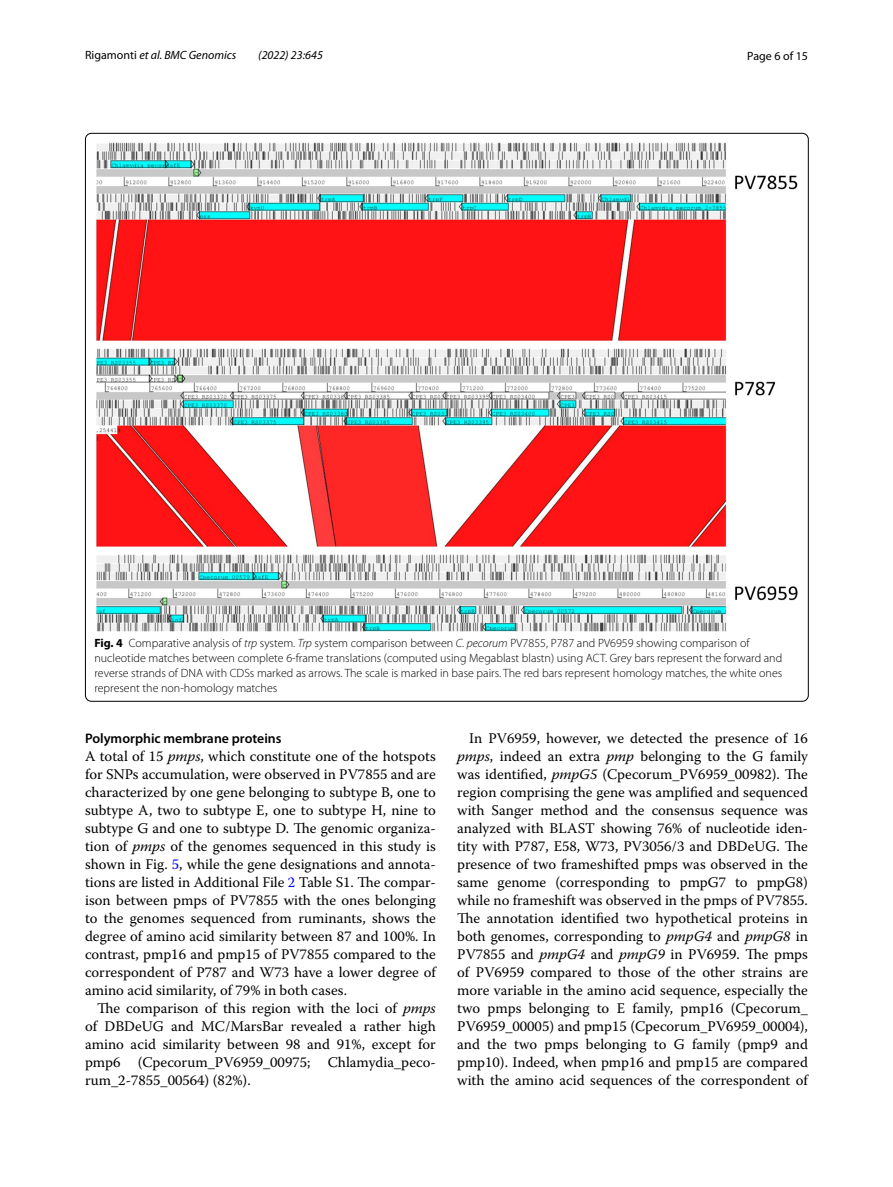
<style>
.page{position:relative;width:893px;height:1187px;background:#fff}
.page>*{position:absolute;margin:0;border:0;box-sizing:border-box;transform-origin:0 0}
.t1{font:14.7px/18px "Warnock Pro";color:#000;text-align:justify}
.t2{font:600 13.8px "Myriad Pro";color:#000}
.t3{font:300 12px/15px "Myriad Pro";color:#000}
.t4{font:italic 12px "Myriad Pro";color:#000}
.t5{font:12px "Myriad Pro";color:#000}
.s1{font-style:normal}
.s2{font-weight:700}
.s3{font-style:italic}
.s4{color:#00f}
</style>
<div class="page">
<img style="left:97px;top:142px;width:700px;height:489px">
<p class="t4" style="left:85px;top:48px;width:153px"><span class="s1">Rigamonti</span> et al. BMC Genomics</p>
<p class="t4" style="left:258px;top:48px;width:66px">(2022) 23:645</p>
<p class="t5" style="left:747px;top:48px;width:62px">Page 6 of 15</p>
<p class="t3" style="left:94px;top:635px;width:689px"><span class="s2">Fig. 4</span> Comparative analysis of <span class="s3">trp</span> system<span class="s3">. Trp</span> system comparison between <span class="s3">C. pecorum</span> PV7855, P787 and PV6959 showing comparison of nucleotide matches between complete 6-frame translations (computed using Megablast blastn) using ACT. Grey bars represent the forward and reverse strands of DNA with CDSs marked as arrows. The scale is marked in base pairs. The red bars represent homology matches, the white ones represent the non-homology matches</p>
<p class="t2" style="left:85px;top:729px;width:198px">Polymorphic membrane proteins</p>
<p class="t1" style="left:85px;top:746px;width:352px">A total of 15 <span class="s3">pmps</span>, which constitute one of the hotspots for SNPs accumulation, were observed in PV7855 and are characterized by one gene belonging to subtype B, one to subtype A, two to subtype E, one to subtype H, nine to subtype G and one to subtype D. The genomic organiza&shy;tion of <span class="s3">pmps</span> of the genomes sequenced in this study is shown in Fig. <span class="s4">5</span>, while the gene designations and annota&shy;tions are listed in Additional File <span class="s4">2</span> Table S1. The compar&shy;ison between pmps of PV7855 with the ones belonging to the genomes sequenced from ruminants, shows the degree of amino acid similarity between 87 and 100%. In contrast, pmp16 and pmp15 of PV7855 compared to the correspondent of P787 and W73 have a lower degree of amino acid similarity, of 79% in both cases.</p>
<p class="t1" style="left:85px;top:998px;width:352px;text-indent:12px">The comparison of this region with the loci of <span class="s3">pmps </span>of DBDeUG and MC/MarsBar revealed a rather high amino acid similarity between 98 and 91%, except for pmp6 (Cpecorum_PV6959_00975; Chlamydia_peco&shy;rum_2-7855_00564) (82%).</p>
<p class="t1" style="left:457px;top:729px;width:352px;text-indent:12px">In PV6959, however, we detected the presence of 16 <span class="s3">pmps</span>, indeed an extra <span class="s3">pmp</span> belonging to the G family was identified, <span class="s3">pmpG5</span> (Cpecorum_PV6959_00982). The region comprising the gene was amplified and sequenced with Sanger method and the consensus sequence was analyzed with BLAST showing 76% of nucleotide iden&shy;tity with P787, E58, W73, PV3056/3 and DBDeUG. The presence of two frameshifted pmps was observed in the same genome (corresponding to pmpG7 to pmpG8) while no frameshift was observed in the pmps of PV7855.<br>The annotation identified two hypothetical proteins in both genomes, corresponding to <span class="s3">pmpG4</span> and <span class="s3">pmpG8</span> in PV7855 and <span class="s3">pmpG4</span> and <span class="s3">pmpG9</span> in PV6959. The pmps of PV6959 compared to those of the other strains are more variable in the amino acid sequence, especially the two pmps belonging to E family, pmp16 (Cpecorum_ PV6959_00005) and pmp15 (Cpecorum_PV6959_00004), and the two pmps belonging to G family (pmp9 and pmp10). Indeed, when pmp16 and pmp15 are compared with the amino acid sequences of the correspondent of</p>
</div>
